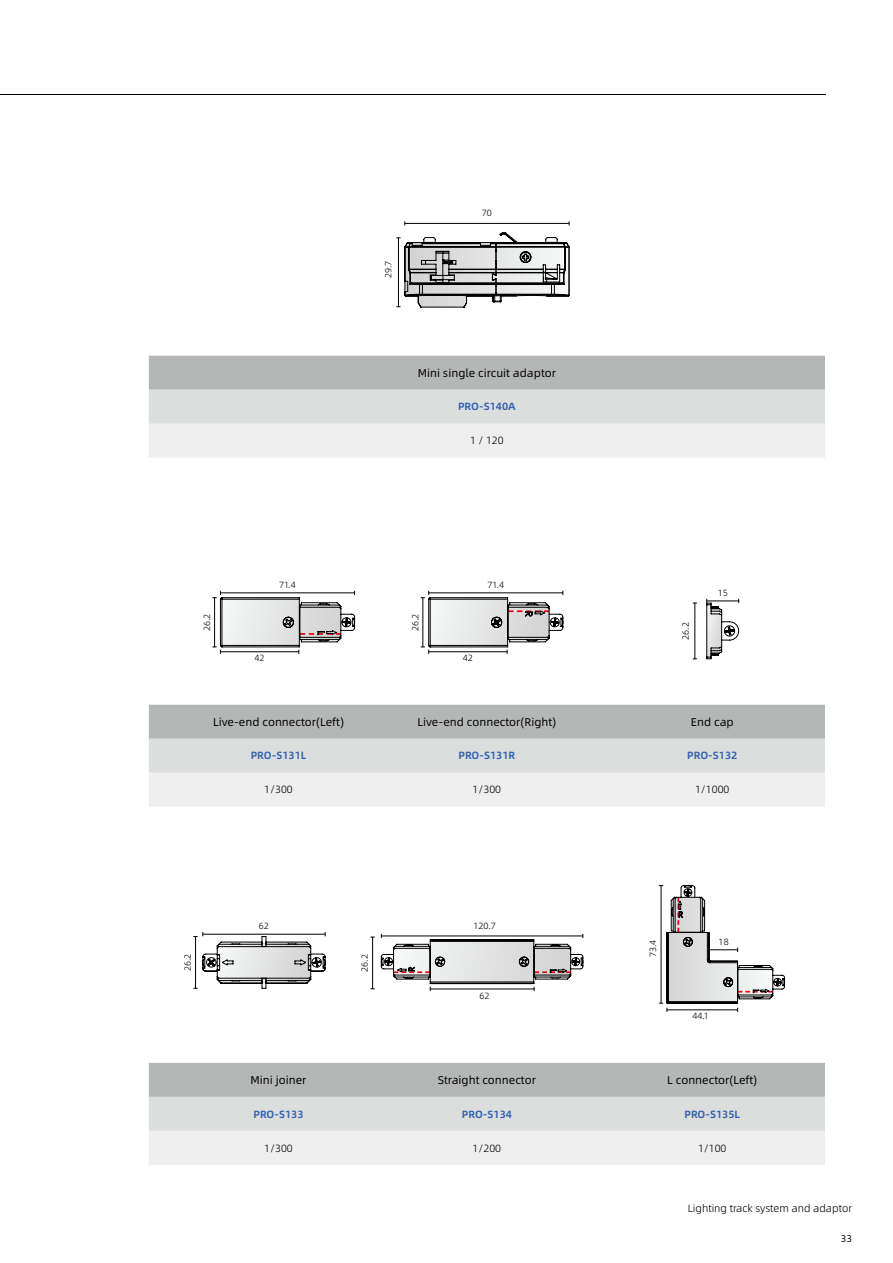
<style>
.page{position:relative;width:893px;height:1263px;background:#fff}
.page>*{position:absolute;margin:0;border:0;box-sizing:border-box;transform-origin:0 0}
.t1{font:11.25px "Alibaba Pu Hui Ti 2 55 Regular";color:#000}
.t2{font:10.5px "Alibaba Pu Hui Ti 2 45 Light";color:#000}
.t3{font:10.5px "Alibaba Pu Hui Ti 2 85 Bold";color:#3264af}
.t4{font:9.75px "Alibaba Pu Hui Ti 2 55 Regular";color:#000}
.t5{font:9px "Alibaba Pu Hui Ti 2 45 Light";color:#000}
</style>
<div class="page">
<svg style="left:149px;top:705px;width:676px;height:102px"></svg>
<svg style="left:149px;top:1063px;width:676px;height:102px"></svg>
<svg style="left:149px;top:356px;width:676px;height:102px"></svg>
<svg style="left:397px;top:232px;width:173px;height:76px"></svg>
<hr style="left:695px;top:603px;width:1px;height:56px;background:#040000">
<hr style="left:405px;top:223px;width:164px;height:1px;background:#040000">
<svg style="left:706px;top:599px;width:33px;height:60px"></svg>
<svg style="left:194px;top:932px;width:132px;height:57px"></svg>
<hr style="left:0;top:94px;width:825px;height:1px;background:#000">
<hr style="left:372px;top:937px;width:1px;height:52px;background:#040000">
<svg style="left:421px;top:591px;width:143px;height:62px"></svg>
<svg style="left:381px;top:934px;width:203px;height:57px"></svg>
<svg style="left:659px;top:885px;width:126px;height:127px"></svg>
<svg style="left:213px;top:591px;width:142px;height:62px"></svg>
<p class="t5" style="left:382px;top:278px;width:19px;rotate:-90deg">29.7</p>
<p class="t5" style="left:482px;top:206px;width:12px">70</p>
<p class="t1" style="left:418px;top:364px;width:140px">Mini single circuit adaptor</p>
<p class="t3" style="left:458px;top:398px;width:59px">PRO-S140A</p>
<p class="t2" style="left:470px;top:433px;width:35px">1 / 120</p>
<p class="t5" style="left:200px;top:631px;width:19px;rotate:-90deg">26.2</p>
<p class="t5" style="left:279px;top:578px;width:18px">71.4</p>
<p class="t5" style="left:409px;top:631px;width:19px;rotate:-90deg">26.2</p>
<p class="t5" style="left:255px;top:651px;width:12px">42</p>
<p class="t5" style="left:463px;top:651px;width:12px">42</p>
<p class="t5" style="left:487px;top:578px;width:18px">71.4</p>
<p class="t5" style="left:679px;top:640px;width:19px;rotate:-90deg">26.2</p>
<p class="t5" style="left:718px;top:586px;width:12px">15</p>
<p class="t1" style="left:213px;top:713px;width:133px">Live-end connector(Left)</p>
<p class="t1" style="left:417px;top:713px;width:140px">Live-end connector(Right)</p>
<p class="t1" style="left:691px;top:713px;width:44px">End cap</p>
<p class="t3" style="left:251px;top:747px;width:57px">PRO-S131L</p>
<p class="t3" style="left:458px;top:747px;width:58px">PRO-S131R</p>
<p class="t3" style="left:687px;top:747px;width:52px">PRO-S132</p>
<p class="t2" style="left:264px;top:782px;width:30px">1/300</p>
<p class="t2" style="left:473px;top:782px;width:30px">1/300</p>
<p class="t2" style="left:695px;top:782px;width:36px">1/1000</p>
<p class="t5" style="left:181px;top:971px;width:19px;rotate:-90deg">26.2</p>
<p class="t5" style="left:259px;top:919px;width:12px">62</p>
<p class="t5" style="left:358px;top:972px;width:19px;rotate:-90deg">26.2</p>
<p class="t5" style="left:473px;top:919px;width:24px">120.7</p>
<p class="t5" style="left:480px;top:989px;width:12px">62</p>
<p class="t5" style="left:646px;top:957px;width:19px;rotate:-90deg">73.4</p>
<p class="t5" style="left:719px;top:935px;width:12px">18</p>
<p class="t5" style="left:692px;top:1009px;width:18px">44.1</p>
<p class="t1" style="left:251px;top:1071px;width:57px">Mini joiner</p>
<p class="t1" style="left:438px;top:1071px;width:100px">Straight connector</p>
<p class="t1" style="left:667px;top:1071px;width:92px">L connector(Left)</p>
<p class="t3" style="left:253px;top:1105px;width:52px">PRO-S133</p>
<p class="t3" style="left:462px;top:1105px;width:52px">PRO-S134</p>
<p class="t3" style="left:684px;top:1105px;width:57px">PRO-S135L</p>
<p class="t2" style="left:264px;top:1140px;width:30px">1/300</p>
<p class="t2" style="left:473px;top:1140px;width:30px">1/200</p>
<p class="t2" style="left:698px;top:1140px;width:30px">1/100</p>
<p class="t2" style="left:688px;top:1201px;width:166px">Lighting track system and adaptor</p>
<p class="t4" style="left:841px;top:1231px;width:13px">33</p>
</div>
